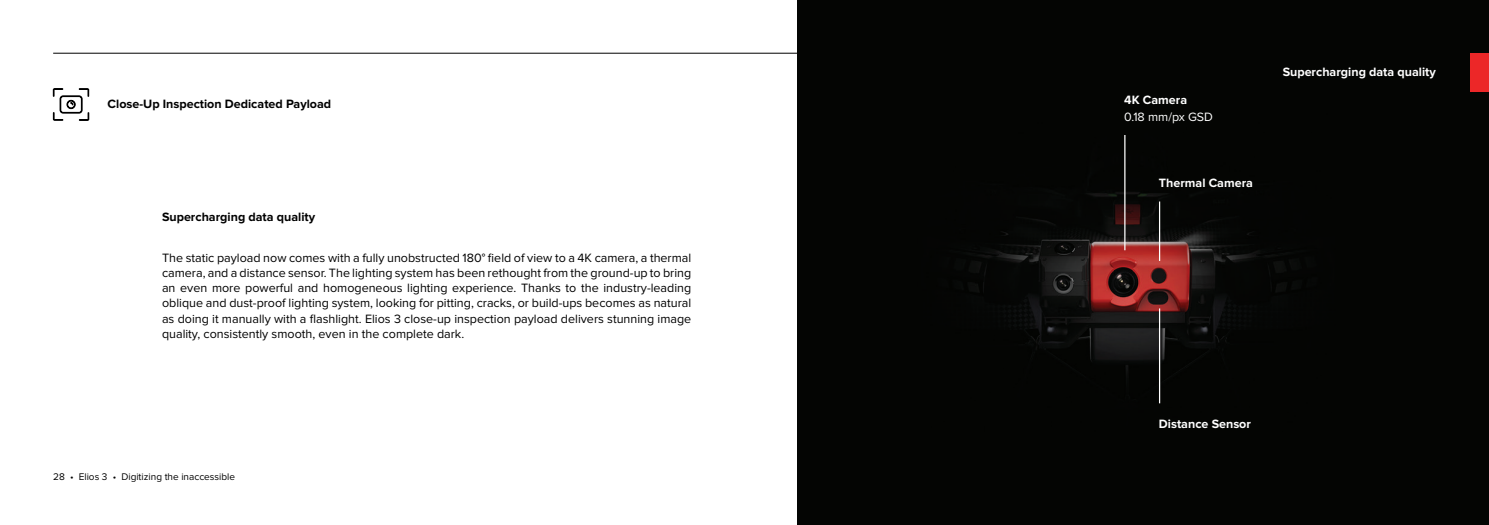
<style>
.page{position:relative;width:1489px;height:525px;background:#fff}
.page>*{position:absolute;margin:0;border:0;box-sizing:border-box;transform-origin:0 0}
.t1{font:12.5px/15px "Proxima Nova";color:#000;text-align:justify}
.t2{font:700 12.5px "Proxima Nova";color:#fff}
.t3{font:700 12.5px "Proxima Nova";color:#000}
.t4{font:12.5px "Proxima Nova";color:#fff}
.t5{font:10px "Proxima Nova";color:#000}
</style>
<div class="page">
<hr style="left:53px;top:53px;width:764px;height:1px;background:#000">
<div style="left:797px;top:0;width:691px;height:524px;background:#040503"></div>
<svg style="left:53px;top:88px;width:36px;height:33px"></svg>
<hr style="left:1124px;top:135px;width:1px;height:115px;background:#fff">
<hr style="left:1158px;top:308px;width:2px;height:95px;background:#fff">
<hr style="left:1158px;top:201px;width:2px;height:60px;background:#fff">
<div style="left:1469px;top:53px;width:19px;height:38px;background:#ec2728"></div>
<p class="t3" style="left:108px;top:97px;width:225px">Close-Up Inspection Dedicated Payload</p>
<p class="t3" style="left:162px;top:210px;width:155px">Supercharging data quality</p>
<p class="t1" style="left:162px;top:251px;width:530px">The static payload now comes with a fully unobstructed 180° field of view to a 4K camera, a thermal camera, and a distance sensor. The lighting system has been rethought from the ground-up to bring an even more powerful and homogeneous lighting experience. Thanks to the industry-leading oblique and dust-proof lighting system, looking for pitting, cracks, or build-ups becomes as natural as doing it manually with a flashlight. Elios 3 close-up inspection payload delivers stunning image quality, consistently smooth, even in the complete dark.</p>
<p class="t5" style="left:53px;top:470px;width:183px">28 • Elios 3 • Digitizing the inaccessible</p>
<p class="t2" style="left:1124px;top:92px;width:64px">4K Camera</p>
<p class="t4" style="left:1124px;top:109px;width:90px">0.18 mm/px GSD</p>
<p class="t2" style="left:1158px;top:175px;width:95px">Thermal Camera</p>
<p class="t2" style="left:1282px;top:64px;width:155px">Supercharging data quality</p>
<p class="t2" style="left:1158px;top:416px;width:93px">Distance Sensor</p>
</div>
